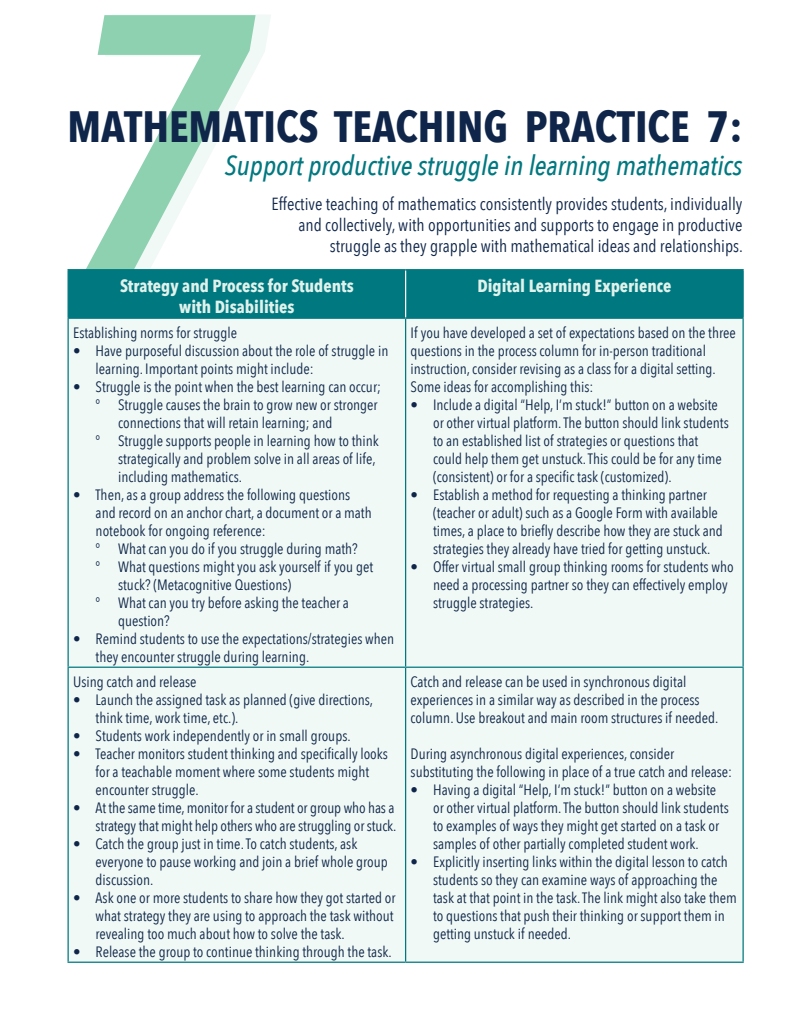
<style>
.page{position:relative;width:810px;height:1035px;background:#fff}
.page>*{position:absolute;margin:0;border:0;box-sizing:border-box;transform-origin:0 0}
.t1{font:700 43.75px "Avenir Next Condensed";color:#0f264a}
.t2{font:italic 500 27.5px "Avenir Next Condensed";color:#007880}
.t3{font:17.5px/21px "Avenir Next Condensed";color:#0f264a;text-align:right}
.t4{font:700 17.5px/21px "Avenir Next Condensed";color:#e0f2eb;text-align:center}
.t5{font:15px/18px "Avenir Next Condensed";color:#0f264a}
</style>
<div class="page">
<svg style="left:256px;top:15px;width:15px;height:52px"></svg>
<svg style="left:86px;top:15px;width:170px;height:254px"></svg>
<div style="left:69px;top:270px;width:673px;height:48px;background:#007880"></div>
<div style="left:69px;top:319px;width:673px;height:643px;background:#f0f9f5"></div>
<hr style="left:405px;top:270px;width:1px;height:48px;background:#fff">
<hr style="left:68px;top:270px;width:1px;height:48px;background:#007880">
<hr style="left:68px;top:269px;width:338px;height:1px;background:#007880">
<hr style="left:68px;top:318px;width:338px;height:1px;background:#007880">
<hr style="left:406px;top:269px;width:338px;height:1px;background:#007880">
<hr style="left:742px;top:270px;width:2px;height:48px;background:#007880">
<hr style="left:406px;top:318px;width:338px;height:1px;background:#007880">
<hr style="left:68px;top:319px;width:1px;height:348px;background:#007880">
<hr style="left:68px;top:668px;width:1px;height:294px;background:#007880">
<hr style="left:405px;top:319px;width:1px;height:348px;background:#007880">
<hr style="left:742px;top:319px;width:2px;height:348px;background:#007880">
<hr style="left:405px;top:668px;width:1px;height:294px;background:#007880">
<hr style="left:742px;top:668px;width:2px;height:294px;background:#007880">
<hr style="left:68px;top:667px;width:338px;height:1px;background:#007880">
<hr style="left:406px;top:667px;width:338px;height:1px;background:#007880">
<hr style="left:68px;top:962px;width:338px;height:1px;background:#007880">
<hr style="left:406px;top:962px;width:338px;height:1px;background:#007880">
<h1 class="t1" style="left:68px;top:100px;width:676px">MATHEMATICS TEACHING PRACTICE 7:</h1>
<h2 class="t2" style="left:225px;top:149px;width:519px">Support productive struggle in learning mathematics</h2>
<p class="t3" style="left:272px;top:192px;width:473px">Effective teaching of mathematics consistently provides students, individually and collectively, with opportunities and supports to engage in productive struggle as they grapple with mathematical ideas and relationships.</p>
<p class="t4" style="left:120px;top:275px;width:235px">Strategy and Process for Students with Disabilities</p>
<p class="t4" style="left:477px;top:275px;width:196px">Digital Learning Experience</p>
<p class="t5" style="left:73px;top:323px;width:165px">Establishing norms for struggle</p>
<p class="t5" style="left:96px;top:341px;width:294px;text-indent:-22px">• Have purposeful discussion about the role of struggle in learning. Important points might include:</p>
<p class="t5" style="left:73px;top:377px;width:309px">• Struggle is the point when the best learning can occur;</p>
<p class="t5" style="left:96px;top:395px;width:284px">° Struggle causes the brain to grow new or stronger</p>
<p class="t5" style="left:118px;top:413px;width:216px">connections that will retain learning; and</p>
<p class="t5" style="left:96px;top:431px;width:285px">° Struggle supports people in learning how to think</p>
<p class="t5" style="left:118px;top:449px;width:259px">strategically and problem solve in all areas of life,</p>
<p class="t5" style="left:118px;top:467px;width:125px">including mathematics.</p>
<p class="t5" style="left:73px;top:485px;width:279px">• Then, as a group address the following questions</p>
<p class="t5" style="left:96px;top:503px;width:278px">and record on an anchor chart, a document or a math</p>
<p class="t5" style="left:96px;top:521px;width:172px">notebook for ongoing reference:</p>
<p class="t5" style="left:96px;top:539px;width:264px">° What can you do if you struggle during math?</p>
<p class="t5" style="left:96px;top:557px;width:279px">° What questions might you ask yourself if you get</p>
<p class="t5" style="left:118px;top:575px;width:175px">stuck? (Metacognitive Questions)</p>
<p class="t5" style="left:96px;top:593px;width:255px">° What can you try before asking the teacher a</p>
<p class="t5" style="left:118px;top:611px;width:53px">question?</p>
<p class="t5" style="left:96px;top:629px;width:300px;text-indent:-22px">• Remind students to use the expectations/strategies when they encounter struggle during learning.</p>
<p class="t5" style="left:411px;top:323px;width:327px">If you have developed a set of expectations based on the three questions in the process column for in-person traditional instruction, consider revising as a class for a digital setting.<br>Some ideas for accomplishing this:</p>
<p class="t5" style="left:433px;top:395px;width:297px;text-indent:-22px">• Include a digital “Help, I’m stuck!” button on a website or other virtual platform. The button should link students to an established list of strategies or questions that could help them get unstuck. This could be for any time (consistent) or for a specific task (customized).</p>
<p class="t5" style="left:433px;top:485px;width:291px;text-indent:-22px">• Establish a method for requesting a thinking partner (teacher or adult) such as a Google Form with available times, a place to briefly describe how they are stuck and strategies they already have tried for getting unstuck.</p>
<p class="t5" style="left:433px;top:557px;width:302px;text-indent:-22px">• Offer virtual small group thinking rooms for students who need a processing partner so they can effectively employ struggle strategies.</p>
<p class="t5" style="left:73px;top:672px;width:125px">Using catch and release</p>
<p class="t5" style="left:96px;top:690px;width:279px;text-indent:-22px">• Launch the assigned task as planned (give directions, think time, work time, etc.).</p>
<p class="t5" style="left:73px;top:726px;width:279px">• Students work independently or in small groups.</p>
<p class="t5" style="left:96px;top:744px;width:294px;text-indent:-22px">• Teacher monitors student thinking and specifically looks for a teachable moment where some students might encounter struggle.</p>
<p class="t5" style="left:73px;top:798px;width:325px;text-align:right">• At the same time, monitor for a student or group who has a strategy that might help others who are struggling or stuck.</p>
<p class="t5" style="left:96px;top:834px;width:294px;text-indent:-22px">• Catch the group just in time. To catch students, ask everyone to pause working and join a brief whole group discussion.</p>
<p class="t5" style="left:96px;top:888px;width:302px;text-indent:-22px">• Ask one or more students to share how they got started or what strategy they are using to approach the task without revealing too much about how to solve the task.</p>
<p class="t5" style="left:73px;top:942px;width:320px">• Release the group to continue thinking through the task.</p>
<p class="t5" style="left:411px;top:672px;width:309px">Catch and release can be used in synchronous digital experiences in a similar way as described in the process column. Use breakout and main room structures if needed.</p>
<p class="t5" style="left:411px;top:744px;width:323px">During asynchronous digital experiences, consider substituting the following in place of a true catch and release:</p>
<p class="t5" style="left:433px;top:780px;width:297px;text-indent:-22px">• Having a digital “Help, I’m stuck!” button on a website or other virtual platform. The button should link students to examples of ways they might get started on a task or samples of other partially completed student work.</p>
<p class="t5" style="left:433px;top:852px;width:305px;text-indent:-22px">• Explicitly inserting links within the digital lesson to catch students so they can examine ways of approaching the task at that point in the task. The link might also take them to questions that push their thinking or support them in getting unstuck if needed.</p>
</div>
